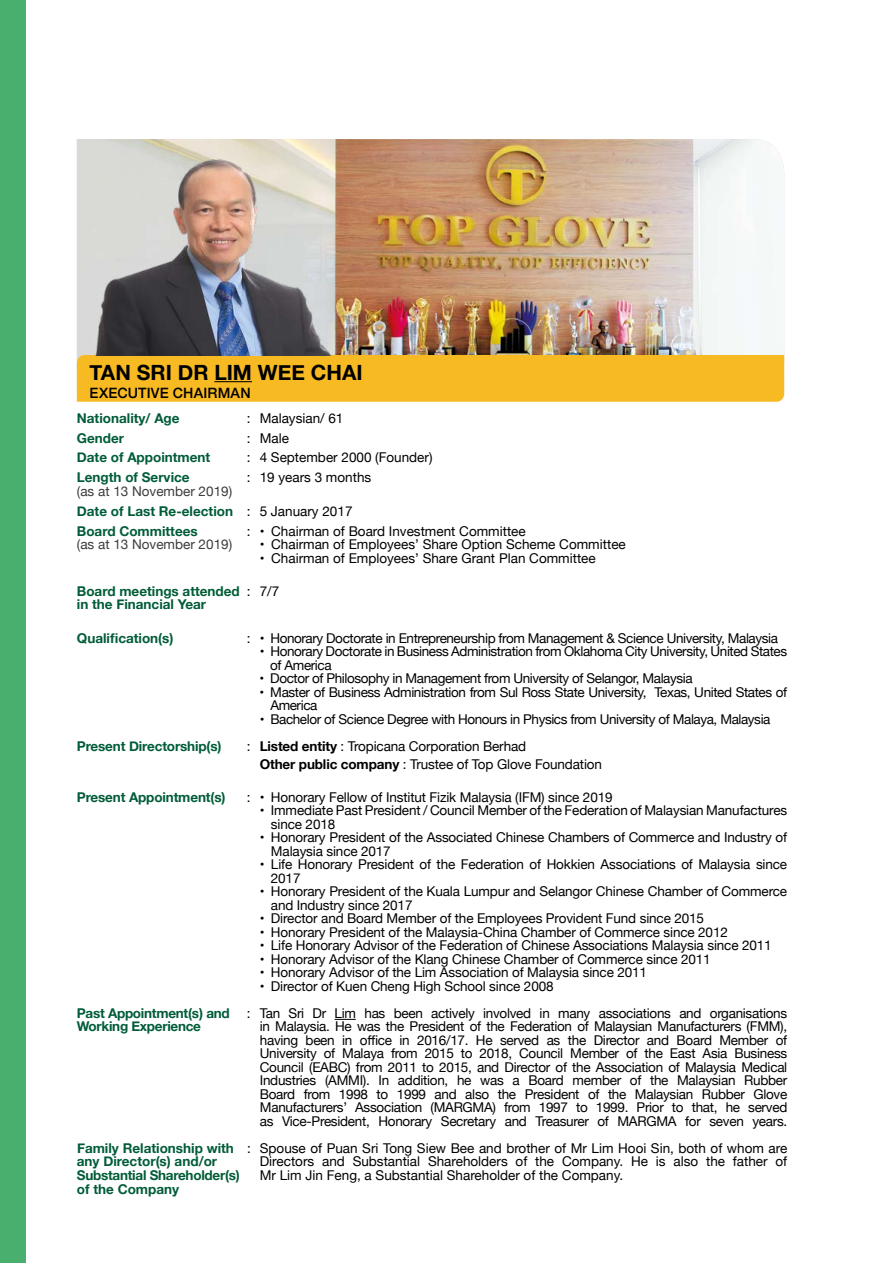
<style>
.page{position:relative;width:893px;height:1263px;background:#fff}
.page>*{position:absolute;margin:0;border:0;box-sizing:border-box;transform-origin:0 0}
.t1{font:700 21px "Helvetica Neue";color:#000}
.t2{font:500 14.25px "Helvetica Neue";letter-spacing:.01em;color:#000}
.t3{font:13.5px/13.5px "Helvetica Neue";letter-spacing:-.01em;color:#000}
.t4{font:13.5px/13.5px "Helvetica Neue";letter-spacing:-.03em;color:#000}
.t5{font:700 13.5px/19.8px "Helvetica Neue";color:#005c38}
.t6{font:700 13.5px "Helvetica Neue";letter-spacing:-.02em;color:#005c38}
.t7{font:13.5px "Helvetica Neue";color:#3c3c3b}
.s1{font-weight:400;color:#3c3c3b}
.s2{font-weight:400;color:#000}
.s3{font-weight:700}
.s4{font-weight:700;color:#005c38}
</style>
<div class="page">
<img style="left:401px;top:139px;width:383px;height:216px">
<svg style="left:335px;top:1019px;width:21px;height:1px"></svg>
<div style="left:77px;top:355px;width:707px;height:47px;background:#f8ba22"></div>
<hr style="left:214px;top:381px;width:38px;height:1px;background:#000">
<img style="left:77px;top:139px;width:324px;height:216px">
<div style="left:0;top:0;width:26px;height:1263px;background:#48af6f"></div>
<h1 class="t1" style="left:90px;top:356px;width:275px">TAN SRI DR LIM WEE CHAI</h1>
<p class="t2" style="left:90px;top:381px;width:162px">EXECUTIVE CHAIRMAN</p>
<p class="t5" style="left:77px;top:408px;width:104px">Nationality/ Age</p>
<p class="t3" style="left:247px;top:412px;width:98px">: Malaysian/ 61</p>
<p class="t5" style="left:77px;top:428px;width:49px">Gender</p>
<p class="t3" style="left:247px;top:432px;width:44px">: Male</p>
<p class="t5" style="left:77px;top:448px;width:135px">Date of Appointment</p>
<p class="t3" style="left:247px;top:452px;width:187px">: 4 September 2000 (Founder)</p>
<p class="t5" style="left:77px;top:468px;width:114px">Length of Service</p>
<p class="t3" style="left:247px;top:471px;width:126px">: 19 years 3 months</p>
<p class="t5" style="left:77px;top:481px;width:277px"><span class="s1">(as at 13 November 2019)<br></span>Date of Last Re-election <span class="s2">: 5 January 2017<br></span>Board Committees</p>
<p class="t3" style="left:247px;top:525px;width:280px">: • Chairman of Board Investment Committee</p>
<p class="t7" style="left:77px;top:534px;width:157px">(as at 13 November 2019)</p>
<p class="t3" style="left:260px;top:538px;width:368px">• Chairman of Employees’ Share Option Scheme Committee</p>
<p class="t3" style="left:260px;top:552px;width:338px">• Chairman of Employees’ Share Grant Plan Committee</p>
<p class="t5" style="left:77px;top:585px;width:204px;line-height:13.5px">Board meetings attended <span class="s2">: 7/7 </span>in the Financial Year</p>
<p class="t5" style="left:77px;top:628px;width:98px">Qualification(s)</p>
<p class="t4" style="left:247px;top:632px;width:533px">: • Honorary Doctorate in Entrepreneurship from Management &amp; Science University, Malaysia</p>
<p class="t4" style="left:270px;top:645px;width:518px;text-indent:-11px">• Honorary Doctorate in Business Administration from Oklahoma City University, United States of America</p>
<p class="t4" style="left:260px;top:672px;width:434px">• Doctor of Philosophy in Management from University of Selangor, Malaysia</p>
<p class="t4" style="left:270px;top:686px;width:518px;text-indent:-11px">• Master of Business Administration from Sul Ross State University, Texas, United States of<br>America</p>
<p class="t4" style="left:260px;top:713px;width:512px">• Bachelor of Science Degree with Honours in Physics from University of Malaya, Malaysia</p>
<p class="t5" style="left:77px;top:736px;width:146px">Present Directorship(s)</p>
<p class="t3" style="left:260px;top:738px;width:344px;line-height:17.7px;text-indent:-13px">: <span class="s3">Listed entity</span> : Tropicana Corporation Berhad<br><span class="s3">Other public company</span> : Trustee of Top Glove Foundation</p>
<p class="t5" style="left:77px;top:787px;width:150px">Present Appointment(s)</p>
<p class="t3" style="left:247px;top:791px;width:367px">: • Honorary Fellow of Institut Fizik Malaysia (IFM) since 2019</p>
<p class="t3" style="left:271px;top:805px;width:518px;text-indent:-11px">• Immediate Past President / Council Member of the Federation of Malaysian Manufactures since 2018</p>
<p class="t3" style="left:271px;top:832px;width:518px;text-indent:-11px">• Honorary President of the Associated Chinese Chambers of Commerce and Industry of<br>Malaysia since 2017</p>
<p class="t3" style="left:271px;top:859px;width:518px;text-indent:-11px">• Life Honorary President of the Federation of Hokkien Associations of Malaysia since<br>2017</p>
<p class="t3" style="left:271px;top:886px;width:518px;text-indent:-11px">• Honorary President of the Kuala Lumpur and Selangor Chinese Chamber of Commerce and Industry since 2017</p>
<p class="t3" style="left:260px;top:913px;width:446px">• Director and Board Member of the Employees Provident Fund since 2015</p>
<p class="t3" style="left:260px;top:926px;width:470px">• Honorary President of the Malaysia-China Chamber of Commerce since 2012</p>
<p class="t3" style="left:260px;top:940px;width:513px">• Life Honorary Advisor of the Federation of Chinese Associations Malaysia since 2011</p>
<p class="t3" style="left:260px;top:953px;width:453px">• Honorary Advisor of the Klang Chinese Chamber of Commerce since 2011</p>
<p class="t3" style="left:260px;top:967px;width:389px">• Honorary Advisor of the Lim Association of Malaysia since 2011</p>
<p class="t3" style="left:260px;top:980px;width:295px">• Director of Kuen Cheng High School since 2008</p>
<p class="t6" style="left:77px;top:1002px;width:154px">Past Appointment(s) and</p>
<p class="t3" style="left:247px;top:1007px;width:542px">: Tan Sri Dr Lim has been actively involved in many associations and organisations</p>
<p class="t6" style="left:77px;top:1016px;width:126px">Working Experience</p>
<p class="t3" style="left:260px;top:1021px;width:529px;text-align:justify">in Malaysia. He was the President of the Federation of Malaysian Manufacturers (FMM), having been in office in 2016/17. He served as the Director and Board Member of University of Malaya from 2015 to 2018, Council Member of the East Asia Business Council (EABC) from 2011 to 2015, and Director of the Association of Malaysia Medical Industries (AMMI). In addition, he was a Board member of the Malaysian Rubber Board from 1998 to 1999 and also the President of the Malaysian Rubber Glove Manufacturers’ Association (MARGMA) from 1997 to 1999. Prior to that, he served as Vice-President, Honorary Secretary and Treasurer of MARGMA for seven years.</p>
<p class="t3" style="left:77px;top:1142px;width:712px"><span class="s4">Family Relationship with</span> : Spouse of Puan Sri Tong Siew Bee and brother of Mr Lim Hooi Sin, both of whom are <span class="s4">any Director(s) and/or</span></p>
<p class="t3" style="left:260px;top:1156px;width:529px">Directors and Substantial Shareholders of the Company. He is also the father of</p>
<p class="t6" style="left:77px;top:1164px;width:164px">Substantial Shareholder(s)</p>
<p class="t3" style="left:260px;top:1169px;width:365px">Mr Lim Jin Feng, a Substantial Shareholder of the Company.</p>
<p class="t5" style="left:77px;top:1179px;width:104px">of the Company</p>
</div>
